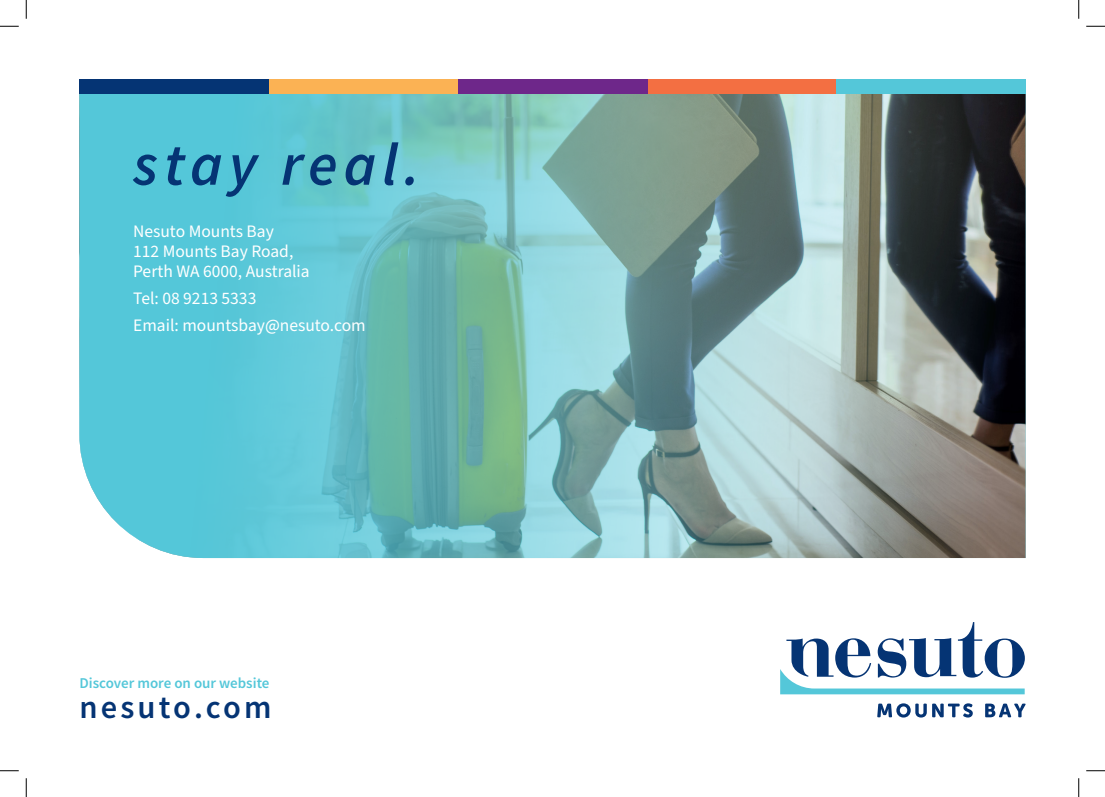
<style>
.page{position:relative;width:1105px;height:797px;background:#fff}
.page>*{position:absolute;margin:0;border:0;box-sizing:border-box;transform-origin:0 0}
.subheader{font:italic 600 60px "Source Sans Pro";letter-spacing:.1em;color:#053474}
.t1{font:600 32.5px "Source Sans Pro";letter-spacing:.1em;color:#053474}
.Paragraph_Style_1{font:17.5px/20px "Source Sans Pro";color:#fff}
.t2{font:600 15px "Source Sans Pro";color:#54c7d9}
</style>
<div class="page">
<img style="left:79px;top:93px;width:946px;height:465px">
<svg style="left:780px;top:622px;width:245px;height:72px"></svg>
<svg style="left:877px;top:703px;width:96px;height:14px"></svg>
<svg style="left:985px;top:703px;width:40px;height:14px"></svg>
<div style="left:269px;top:79px;width:189px;height:14px;background:#fbb254"></div>
<div style="left:458px;top:79px;width:190px;height:14px;background:#6e278a"></div>
<div style="left:79px;top:79px;width:190px;height:14px;background:#053474"></div>
<div style="left:648px;top:79px;width:189px;height:14px;background:#f36f42"></div>
<div style="left:836px;top:79px;width:189px;height:14px;background:#54c7d9"></div>
<svg style="left:0;top:25px;width:19px;height:2px"></svg>
<svg style="left:1086px;top:25px;width:19px;height:2px"></svg>
<svg style="left:0;top:770px;width:19px;height:1px"></svg>
<svg style="left:1086px;top:770px;width:19px;height:1px"></svg>
<svg style="left:25px;top:0;width:2px;height:19px"></svg>
<svg style="left:25px;top:778px;width:2px;height:19px"></svg>
<svg style="left:1078px;top:0;width:1px;height:19px"></svg>
<svg style="left:1078px;top:778px;width:1px;height:19px"></svg>
<p class="subheader" style="left:133px;top:125px;width:288px">stay real.</p>
<p class="Paragraph_Style_1" style="left:133px;top:222px;width:178px">Nesuto Mounts Bay<br>112 Mounts Bay Road,<br>Perth WA 6000, Australia</p>
<p class="Paragraph_Style_1" style="left:133px;top:289px;width:125px">Tel: 08 9213 5333</p>
<p class="Paragraph_Style_1" style="left:133px;top:316px;width:234px">Email: mountsbay@nesuto.com</p>
<p class="t2" style="left:79px;top:672px;width:192px">Discover more on our website</p>
<p class="t1" style="left:79px;top:685px;width:194px">nesuto.com</p>
</div>
